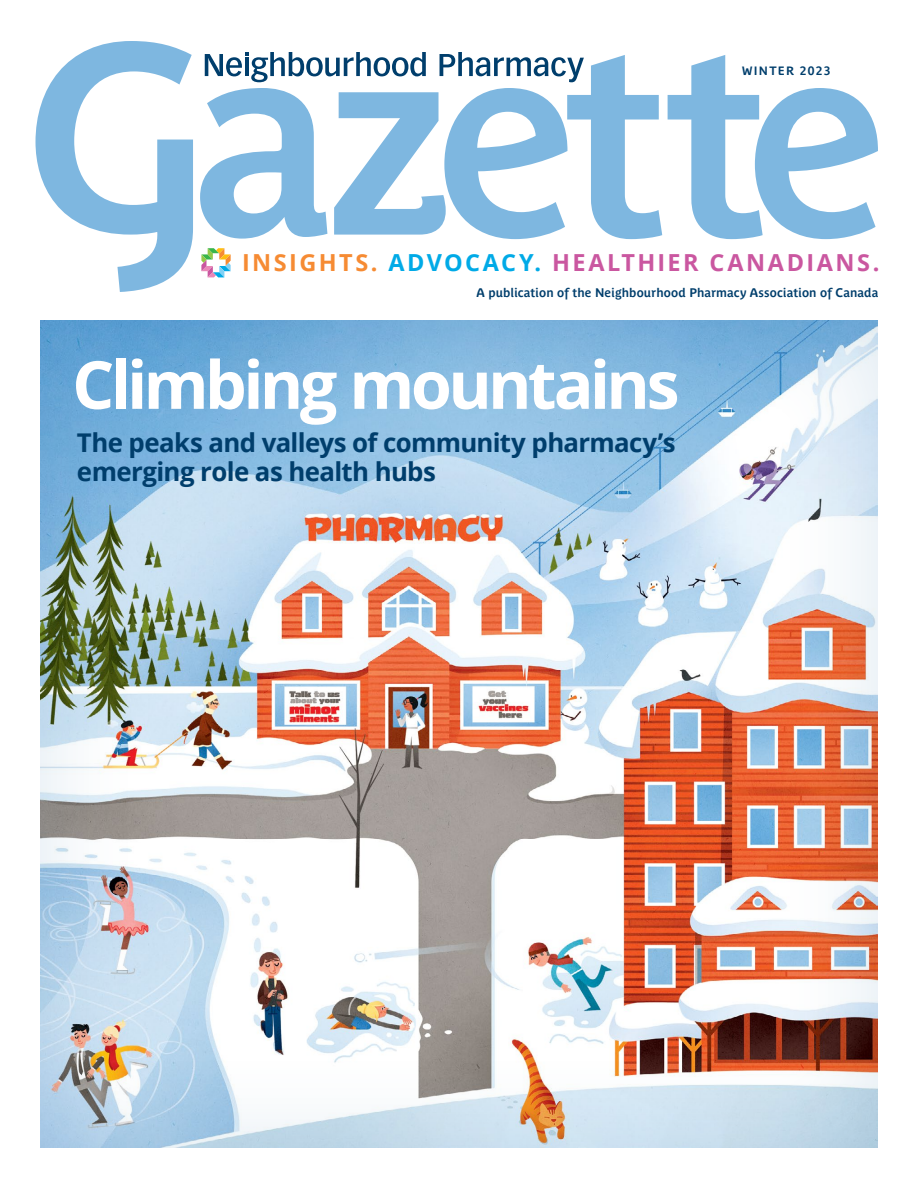
<style>
.page{position:relative;width:918px;height:1188px;background:#fff}
.page>*{position:absolute;margin:0;border:0;box-sizing:border-box;transform-origin:0 0}
.t1{font:700 66.3px "Open Sans";letter-spacing:-.055em;color:#fff}
.t2{font:700 25.8px/29.1px "Open Sans";letter-spacing:-.025em;color:#003e6c}
.t3{font:700 23.55px "Open Sans";letter-spacing:.105em;color:#ca57a0}
.t4{font:700 12.3px "Parisine Plus Std Gris";letter-spacing:.005em;color:#003e6c}
.t5{font:700 12px "Parisine Plus Std Gris";letter-spacing:.105em;color:#003e6c}
.s1{color:#f68b33}
.s2{color:#00aae7}
</style>
<div class="page">
<div style="left:28px;top:312px;width:862px;height:837px;background:#70a0c4;opacity:.25"></div>
<svg style="left:36px;top:41px;width:842px;height:251px"></svg>
<svg style="left:201px;top:248px;width:30px;height:29px"></svg>
<svg style="left:440px;top:52px;width:144px;height:30px"></svg>
<svg style="left:205px;top:52px;width:221px;height:30px"></svg>
<p class="t5" style="left:742px;top:64px;width:90px">WINTER 2023</p>
<p class="t3" style="left:242px;top:246px;width:639px"><span class="s1">INSIGHTS.</span> <span class="s2">ADVOCACY.</span> HEALTHIER CANADIANS.</p>
<p class="t4" style="left:477px;top:285px;width:403px">A publication of the Neighbourhood Pharmacy Association of Canada</p>
<p class="t1" style="left:72px;top:338px;width:609px">Climbing mountains</p>
<p class="t2" style="left:77px;top:428px;width:600px">The peaks and valleys of community pharmacy’s emerging role as health hubs</p>
</div>
